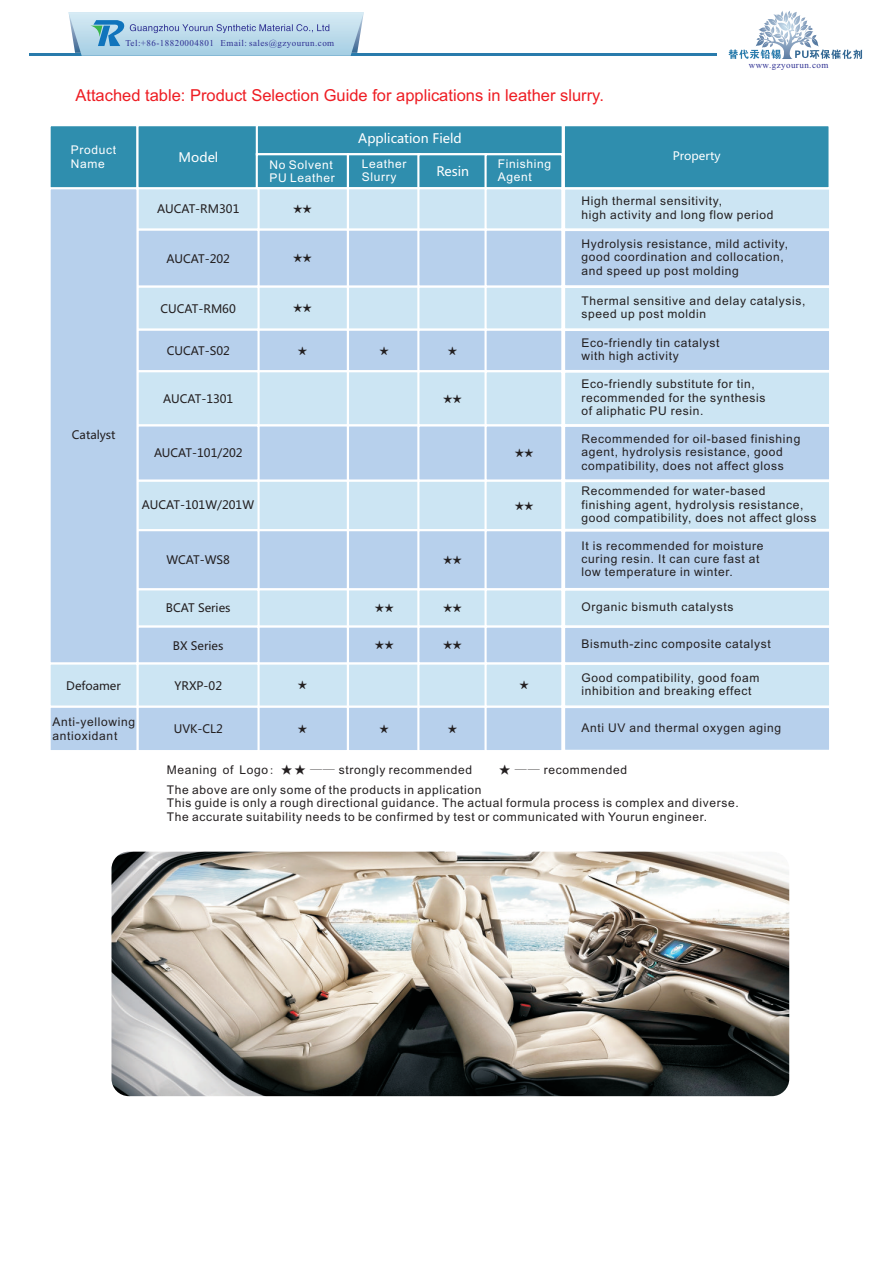
<style>
.page{position:relative;width:893px;height:1263px;background:#fff}
.page>*{position:absolute;margin:0;border:0;box-sizing:border-box;transform-origin:0 0}
.t1{font:16.5px "Arial";color:#ee1d23}
.t2{font:12.9px "Microsoft Ya Hei";color:#fff}
.t3{font:12px/13.4px "Arial";letter-spacing:.055em;color:#231f20}
.t4{font:12px/13.4px "Arial";letter-spacing:.055em;color:#fff}
.t5{font:11.55px "Microsoft Ya Hei";color:#231f20}
.t6{font:11.55px "Microsoft Ya Hei";color:#fff}
.t7{font:9px "Times New Roman";letter-spacing:.05em;color:#2e3092}
.s1{font-family:"Sim Sun"}
.s2{font-family:"Batang"}
</style>
<div class="page">
<hr style="left:29px;top:53px;width:687px;height:2px;background:#297bac">
<svg style="left:728px;top:41px;width:134px;height:18px"></svg>
<svg style="left:68px;top:12px;width:296px;height:44px;background:#b1d1e5"></svg>
<img style="left:111px;top:852px;width:678px;height:244px;border-radius:17px">
<svg style="left:50px;top:126px;width:779px;height:624px;background:#b6d4e9"></svg>
<p class="t7" style="left:125px;top:40px;width:210px">Tel:+86-18820004801 Email: sales@gzyourun.com</p>
<h1 class="t1" style="left:75px;top:89px;width:530px">Attached table: Product Selection Guide for applications in leather slurry.</h1>
<p class="t4" style="left:71px;top:145px;width:47px">Product<br>Name</p>
<p class="t2" style="left:358px;top:133px;width:105px">Application Field</p>
<p class="t2" style="left:179px;top:152px;width:41px">Model</p>
<p class="t6" style="left:673px;top:150px;width:49px">Property</p>
<p class="t4" style="left:270px;top:159px;width:67px">No Solvent<br>PU Leather</p>
<p class="t2" style="left:436px;top:166px;width:34px">Resin</p>
<p class="t4" style="left:498px;top:158px;width:55px">Finishing<br>Agent</p>
<p class="t4" style="left:362px;top:158px;width:46px">Leather<br>Slurry</p>
<p class="t7" style="left:749px;top:62px;width:81px">www.gzyourun.com</p>
<p class="t5" style="left:72px;top:430px;width:45px">Catalyst</p>
<p class="t5" style="left:157px;top:204px;width:84px">AUCAT-RM301</p>
<p class="t5" style="left:167px;top:253px;width:65px">AUCAT-202</p>
<p class="t5" style="left:161px;top:303px;width:77px">CUCAT-RM60</p>
<p class="t5" style="left:167px;top:345px;width:65px">CUCAT-S02</p>
<p class="t5" style="left:163px;top:393px;width:72px">AUCAT-1301</p>
<p class="t5" style="left:154px;top:447px;width:90px">AUCAT-101/202</p>
<p class="t5" style="left:142px;top:500px;width:114px">AUCAT-101W/201W</p>
<p class="t5" style="left:293px;top:204px;width:20px">★★</p>
<p class="t5" style="left:293px;top:253px;width:20px">★★</p>
<p class="t5" style="left:293px;top:303px;width:20px">★★</p>
<p class="t5" style="left:298px;top:345px;width:11px">★</p>
<p class="t5" style="left:380px;top:345px;width:11px">★</p>
<p class="t5" style="left:448px;top:345px;width:11px">★</p>
<p class="t5" style="left:443px;top:393px;width:20px">★★</p>
<p class="t5" style="left:515px;top:448px;width:20px">★★</p>
<p class="t5" style="left:515px;top:500px;width:20px">★★</p>
<p class="t5" style="left:66px;top:680px;width:56px">Defoamer</p>
<p class="t3" style="left:53px;top:717px;width:84px">Anti-yellowing antioxidant</p>
<p class="t5" style="left:167px;top:555px;width:65px">WCAT-WS8</p>
<p class="t5" style="left:443px;top:554px;width:20px">★★</p>
<p class="t5" style="left:375px;top:603px;width:20px">★★</p>
<p class="t5" style="left:443px;top:603px;width:20px">★★</p>
<p class="t5" style="left:375px;top:640px;width:20px">★★</p>
<p class="t5" style="left:443px;top:640px;width:20px">★★</p>
<p class="t5" style="left:298px;top:680px;width:11px">★</p>
<p class="t5" style="left:519px;top:680px;width:11px">★</p>
<p class="t5" style="left:298px;top:724px;width:11px">★</p>
<p class="t5" style="left:380px;top:724px;width:11px">★</p>
<p class="t5" style="left:448px;top:724px;width:11px">★</p>
<p class="t5" style="left:166px;top:603px;width:66px">BCAT Series</p>
<p class="t5" style="left:173px;top:640px;width:52px">BX Series</p>
<p class="t5" style="left:175px;top:680px;width:49px">YRXP-02</p>
<p class="t5" style="left:174px;top:724px;width:51px">UVK-CL2</p>
<p class="t3" style="left:581px;top:195px;width:194px">High thermal sensitivity,<br>high activity and long flow period</p>
<p class="t3" style="left:581px;top:238px;width:208px">Hydrolysis resistance, mild activity, good coordination and collocation, and speed up post molding</p>
<p class="t3" style="left:581px;top:295px;width:226px">Thermal sensitive and delay catalysis, speed up post moldin</p>
<p class="t3" style="left:581px;top:337px;width:140px">Eco-friendly tin catalyst with high activity</p>
<p class="t3" style="left:581px;top:378px;width:186px">Eco-friendly substitute for tin, recommended for the synthesis of aliphatic PU resin.</p>
<p class="t3" style="left:581px;top:433px;width:220px">Recommended for oil-based finishing agent, hydrolysis resistance, good compatibility, does not affect gloss</p>
<p class="t3" style="left:581px;top:485px;width:237px">Recommended for water-based finishing agent, hydrolysis resistance, good compatibility, does not affect gloss</p>
<p class="t3" style="left:581px;top:540px;width:184px">It is recommended for moisture curing resin. It can cure fast at low temperature in winter.</p>
<p class="t3" style="left:581px;top:601px;width:154px">Organic bismuth catalysts</p>
<p class="t3" style="left:581px;top:638px;width:191px">Bismuth-zinc composite catalyst</p>
<p class="t3" style="left:581px;top:672px;width:179px">Good compatibility, good foam inhibition and breaking effect</p>
<p class="t3" style="left:582px;top:722px;width:201px">Anti UV and thermal oxygen aging</p>
<p class="t3" style="left:167px;top:764px;width:307px">Meaning of Logo<span class="s1">: ★★</span> <span class="s2">——</span> strongly recommended</p>
<p class="t3" style="left:499px;top:764px;width:130px"><span class="s1">★</span> <span class="s2">——</span> recommended</p>
<p class="t3" style="left:167px;top:784px;width:574px">The above are only some of the products in application<br>This guide is only a rough directional guidance. The actual formula process is complex and diverse.<br>The accurate suitability needs to be confirmed by test or communicated with Yourun engineer.</p>
</div>
